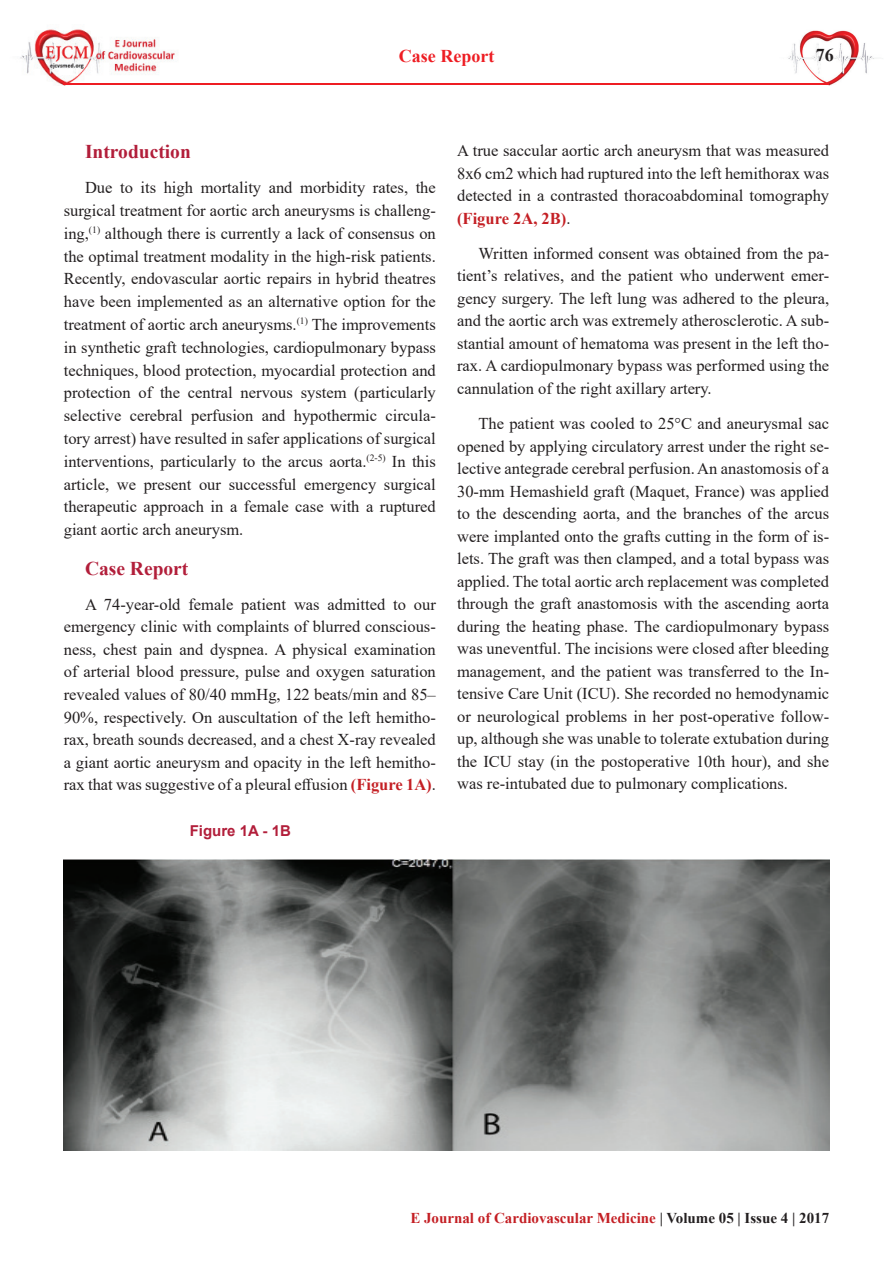
<style>
.page{position:relative;width:893px;height:1276px;background:#fff}
.page>*{position:absolute;margin:0;border:0;box-sizing:border-box;transform-origin:0 0}
.t1{font:700 19.5px "Times New Roman";color:#b21e3a}
.t2{font:700 18px "Times New Roman";color:#ee1d23}
.t3{font:700 18px "Times New Roman";color:#231f20}
.t4{font:16.5px/22.5px "Times New Roman";color:#231f20;text-align:justify}
.t5{font:700 15px "Times New Roman";color:#c41f24}
.t6{font:700 15px "Arial";color:#b21e3a}
.s1{font-weight:700;color:#c41f24}
.s2{color:#231f20}
</style>
<div class="page">
<img style="left:788px;top:30px;width:87px;height:55px">
<img style="left:20px;top:29px;width:157px;height:56px">
<hr style="left:64px;top:83px;width:765px;height:2px;background:#ee1d23">
<img style="left:64px;top:859px;width:765px;height:291px">
<p class="t2" style="left:399px;top:43px;width:97px">Case Report</p>
<p class="t3" style="left:816px;top:42px;width:19px">76</p>
<p class="t1" style="left:85px;top:137px;width:107px">Introduction</p>
<p class="t4" style="left:64px;top:176px;width:374px;text-indent:21px">Due to its high mortality and morbidity rates, the surgical treatment for aortic arch aneurysms is challeng&shy;ing,<sup>(1)</sup> although there is currently a lack of consensus on the optimal treatment modality in the high-risk patients.<br>Recently, endovascular aortic repairs in hybrid theatres have been implemented as an alternative option for the treatment of aortic arch aneurysms.<sup>(1)</sup> The improvements in synthetic graft technologies, cardiopulmonary bypass techniques, blood protection, myocardial protection and protection of the central nervous system (particularly selective cerebral perfusion and hypothermic circula&shy;tory arrest) have resulted in safer applications of surgical interventions, particularly to the arcus aorta.<sup>(2-5)</sup> In this article, we present our successful emergency surgical therapeutic approach in a female case with a ruptured giant aortic arch aneurysm.</p>
<p class="t1" style="left:85px;top:554px;width:105px">Case Report</p>
<p class="t4" style="left:64px;top:592px;width:374px;text-indent:21px">A 74-year-old female patient was admitted to our emergency clinic with complaints of blurred conscious&shy;ness, chest pain and dyspnea. A physical examination of arterial blood pressure, pulse and oxygen saturation revealed values of 80/40 mmHg, 122 beats/min and 85– 90%, respectively. On auscultation of the left hemitho&shy;rax, breath sounds decreased, and a chest X-ray revealed a giant aortic aneurysm and opacity in the left hemitho&shy;rax that was suggestive of a pleural effusion <span class="s1">(Figure 1A)</span>.</p>
<p class="t6" style="left:190px;top:820px;width:103px">Figure 1A - 1B</p>
<p class="t4" style="left:457px;top:139px;width:374px">A true saccular aortic arch aneurysm that was measured 8x6 cm2 which had ruptured into the left hemithorax was detected in a contrasted thoracoabdominal tomography <span class="s1">(Figure 2A, 2B)</span>.</p>
<p class="t4" style="left:457px;top:242px;width:374px;text-indent:21px">Written informed consent was obtained from the pa&shy;tient’s relatives, and the patient who underwent emer&shy;gency surgery. The left lung was adhered to the pleura, and the aortic arch was extremely atherosclerotic. A sub&shy;stantial amount of hematoma was present in the left tho&shy;rax. A cardiopulmonary bypass was performed using the cannulation of the right axillary artery.</p>
<p class="t4" style="left:457px;top:412px;width:374px;text-indent:21px">The patient was cooled to 25°C and aneurysmal sac opened by applying circulatory arrest under the right se&shy;lective antegrade cerebral perfusion. An anastomosis of a 30-mm Hemashield graft (Maquet, France) was applied to the descending aorta, and the branches of the arcus were implanted onto the grafts cutting in the form of is&shy;lets. The graft was then clamped, and a total bypass was applied. The total aortic arch replacement was completed through the graft anastomosis with the ascending aorta during the heating phase. The cardiopulmonary bypass was uneventful. The incisions were closed after bleeding management, and the patient was transferred to the In&shy;tensive Care Unit (ICU). She recorded no hemodynamic or neurological problems in her post-operative follow&shy;up, although she was unable to tolerate extubation during the ICU stay (in the postoperative 10th hour), and she was re-intubated due to pulmonary complications.</p>
<p class="t5" style="left:410px;top:1206px;width:420px">E Journal of Cardiovascular Medicine <span class="s2">| Volume 05 | Issue 4 | 2017</span></p>
</div>
